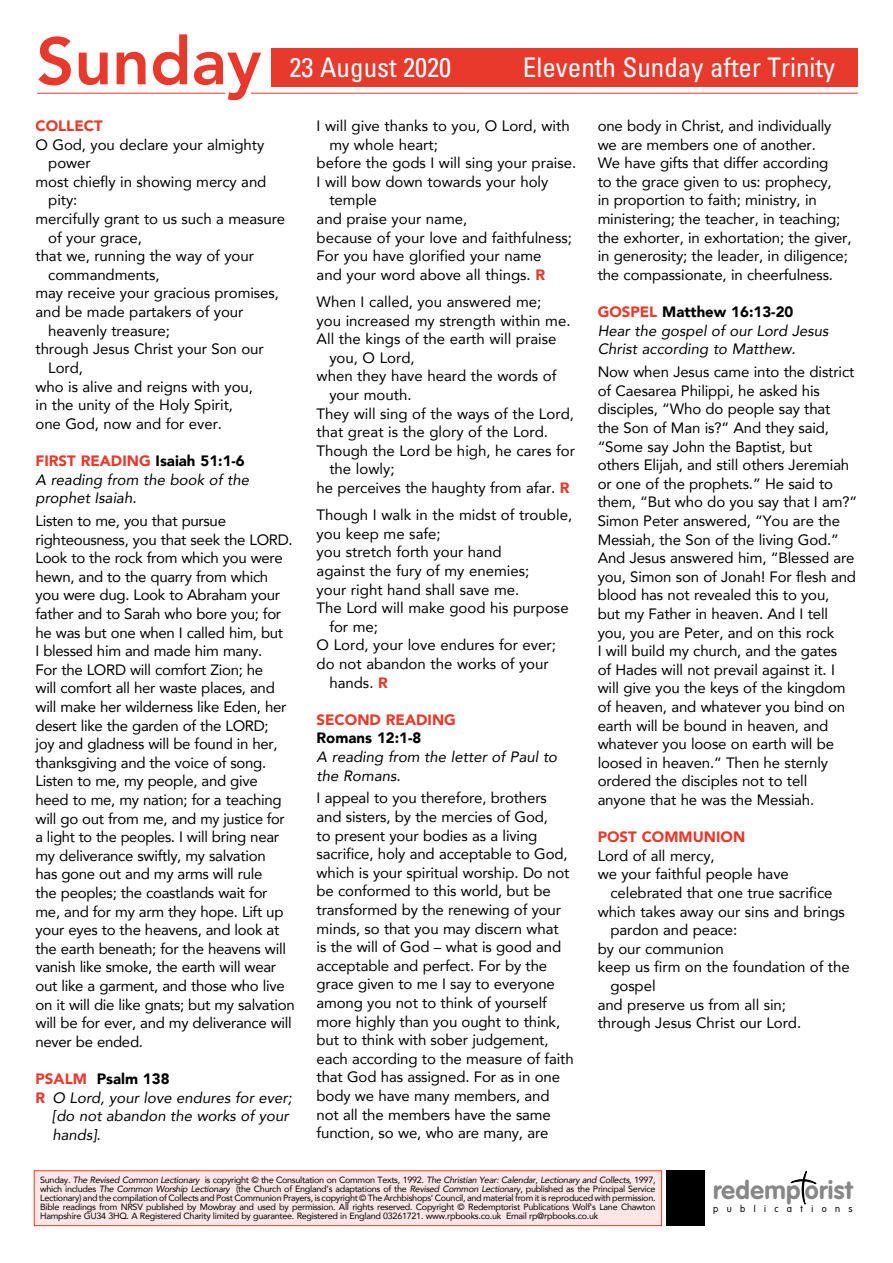
<style>
.page{position:relative;width:893px;height:1263px;background:#fff}
.page>*{position:absolute;margin:0;border:0;box-sizing:border-box;transform-origin:0 0}
.t1{font:800 66px "Avenir";color:#e7392c}
.t2{font:condensed 27px "Univers";color:#fff}
.t3{font:700 25.2px "VAG Rounded";letter-spacing:.015em;color:#878787}
.t4{font:15px/18.6px "Avenir";letter-spacing:-.01em;color:#000}
.t5{font:italic 15px/18.6px "Avenir";color:#000}
.t6{font:900 15px "Avenir";color:#e7392c}
.t7{font:900 15px "Avenir";color:#000}
.t8{font:300 9.3px "VAG Rounded";letter-spacing:.9em;color:#000}
.t9{font:9px/9px "Avenir";letter-spacing:-.03em;color:#000;text-align:justify}
.s1{font-weight:900;font-style:normal;color:#e7392c}
.s2{font-weight:900;font-style:normal}
.s3{color:#e7392c}
.s4{font-weight:900;color:#e7392c}
.s5{font-style:italic}
</style>
<div class="page">
<hr style="left:251px;top:93px;width:607px;height:1px;background:#e7392c">
<hr style="left:37px;top:93px;width:188px;height:1px;background:#e7392c">
<div style="left:34px;top:1171px;width:628px;height:54px;background:#fce7e6"></div>
<div style="left:34px;top:1170px;width:628px;height:56px;border:1px solid #e7392c"></div>
<svg style="left:790px;top:1171px;width:27px;height:34px"></svg>
<div style="left:667px;top:1170px;width:38px;height:56px;background:#000"></div>
<div style="left:271px;top:48px;width:587px;height:38px;background:#e7392c"></div>
<h1 class="t1" style="left:36px;top:10px;width:226px">Sunday</h1>
<h2 class="t2" style="left:290px;top:50px;width:163px">23 August 2020</h2>
<h2 class="t2" style="left:523px;top:50px;width:314px">Eleventh Sunday after Trinity</h2>
<p class="t6" style="left:36px;top:113px;width:69px">COLLECT</p>
<p class="t4" style="left:36px;top:135px;width:230px">O God, you declare your almighty</p>
<p class="t4" style="left:48px;top:153px;width:44px">power</p>
<p class="t4" style="left:36px;top:172px;width:232px">most chiefly in showing mercy and</p>
<p class="t4" style="left:48px;top:191px;width:31px">pity:</p>
<p class="t4" style="left:36px;top:209px;width:251px">mercifully grant to us such a measure</p>
<p class="t4" style="left:48px;top:228px;width:95px">of your grace,</p>
<p class="t4" style="left:36px;top:246px;width:220px">that we, running the way of your</p>
<p class="t4" style="left:48px;top:265px;width:113px">commandments,</p>
<p class="t4" style="left:36px;top:284px;width:245px">may receive your gracious promises,</p>
<p class="t4" style="left:36px;top:302px;width:209px">and be made partakers of your</p>
<p class="t4" style="left:48px;top:321px;width:123px">heavenly treasure;</p>
<p class="t4" style="left:36px;top:339px;width:230px">through Jesus Christ your Son our</p>
<p class="t4" style="left:48px;top:358px;width:36px">Lord,</p>
<p class="t4" style="left:36px;top:377px;width:219px">who is alive and reigns with you,</p>
<p class="t4" style="left:36px;top:395px;width:199px">in the unity of the Holy Spirit,</p>
<p class="t4" style="left:36px;top:414px;width:188px">one God, now and for ever.</p>
<p class="t5" style="left:36px;top:451px;width:215px"><span class="s1">FIRST READING</span> <span class="s2">Isaiah 51:1-6<br></span>A reading from the book of the prophet Isaiah.</p>
<p class="t4" style="left:36px;top:511px;width:261px">Listen to me, you that pursue righteousness, you that seek the LORD.<br>Look to the rock from which you were hewn, and to the quarry from which you were dug. Look to Abraham your father and to Sarah who bore you; for he was but one when I called him, but<br>I blessed him and made him many.<br>For the LORD will comfort Zion; he<br>will comfort all her waste places, and will make her wilderness like Eden, her desert like the garden of the LORD;<br>joy and gladness will be found in her, thanksgiving and the voice of song.<br>Listen to me, my people, and give heed to me, my nation; for a teaching will go out from me, and my justice for a light to the peoples. I will bring near my deliverance swiftly, my salvation<br>has gone out and my arms will rule<br>the peoples; the coastlands wait for me, and for my arm they hope. Lift up your eyes to the heavens, and look at the earth beneath; for the heavens will vanish like smoke, the earth will wear out like a garment, and those who live on it will die like gnats; but my salvation will be for ever, and my deliverance will never be ended.</p>
<p class="t7" style="left:36px;top:1066px;width:136px"><span class="s3">PSALM</span> Psalm 138</p>
<p class="t5" style="left:36px;top:1088px;width:258px"><span class="s1">R</span> O Lord, your love endures for ever;</p>
<p class="t5" style="left:53px;top:1106px;width:238px">[do not abandon the works of your</p>
<p class="t5" style="left:53px;top:1125px;width:50px">hands].</p>
<p class="t4" style="left:317px;top:116px;width:255px">I will give thanks to you, O Lord, with</p>
<p class="t4" style="left:329px;top:135px;width:110px">my whole heart;</p>
<p class="t4" style="left:317px;top:153px;width:261px">before the gods I will sing your praise.</p>
<p class="t4" style="left:317px;top:172px;width:233px">I will bow down towards your holy</p>
<p class="t4" style="left:329px;top:191px;width:49px">temple</p>
<p class="t4" style="left:317px;top:209px;width:152px">and praise your name,</p>
<p class="t4" style="left:317px;top:228px;width:257px">because of your love and faithfulness;</p>
<p class="t4" style="left:317px;top:246px;width:227px">For you have glorified your name</p>
<p class="t4" style="left:317px;top:265px;width:230px">and your word above all things. <span class="s4">R</span></p>
<p class="t4" style="left:317px;top:292px;width:226px">When I called, you answered me;</p>
<p class="t4" style="left:317px;top:311px;width:255px">you increased my strength within me.</p>
<p class="t4" style="left:317px;top:329px;width:241px">All the kings of the earth will praise</p>
<p class="t4" style="left:329px;top:348px;width:87px">you, O Lord,</p>
<p class="t4" style="left:317px;top:366px;width:241px">when they have heard the words of</p>
<p class="t4" style="left:329px;top:385px;width:84px">your mouth.</p>
<p class="t4" style="left:317px;top:404px;width:259px">They will sing of the ways of the Lord,</p>
<p class="t4" style="left:317px;top:422px;width:233px">that great is the glory of the Lord.</p>
<p class="t4" style="left:317px;top:441px;width:260px">Though the Lord be high, he cares for</p>
<p class="t4" style="left:329px;top:459px;width:67px">the lowly;</p>
<p class="t4" style="left:317px;top:478px;width:255px">he perceives the haughty from afar. <span class="s4">R</span></p>
<p class="t4" style="left:317px;top:505px;width:257px">Though I walk in the midst of trouble,</p>
<p class="t4" style="left:317px;top:524px;width:126px">you keep me safe;</p>
<p class="t4" style="left:317px;top:542px;width:186px">you stretch forth your hand</p>
<p class="t4" style="left:317px;top:561px;width:214px">against the fury of my enemies;</p>
<p class="t4" style="left:317px;top:580px;width:204px">your right hand shall save me.</p>
<p class="t4" style="left:317px;top:598px;width:254px">The Lord will make good his purpose</p>
<p class="t4" style="left:329px;top:617px;width:50px">for me;</p>
<p class="t4" style="left:317px;top:635px;width:241px">O Lord, your love endures for ever;</p>
<p class="t4" style="left:317px;top:654px;width:234px">do not abandon the works of your</p>
<p class="t4" style="left:329px;top:673px;width:60px">hands. <span class="s4">R</span></p>
<p class="t6" style="left:317px;top:707px;width:141px">SECOND READING</p>
<p class="t7" style="left:317px;top:725px;width:106px">Romans 12:1-8</p>
<p class="t5" style="left:317px;top:747px;width:242px">A reading from the letter of Paul to the Romans.</p>
<p class="t4" style="left:317px;top:788px;width:259px">I appeal to you therefore, brothers and sisters, by the mercies of God,<br>to present your bodies as a living sacrifice, holy and acceptable to God, which is your spiritual worship. Do not be conformed to this world, but be transformed by the renewing of your minds, so that you may discern what<br>is the will of God – what is good and acceptable and perfect. For by the grace given to me I say to everyone among you not to think of yourself more highly than you ought to think, but to think with sober judgement, each according to the measure of faith that God has assigned. For as in one body we have many members, and not all the members have the same function, so we, who are many, are</p>
<p class="t4" style="left:598px;top:116px;width:255px">one body in Christ, and individually we are members one of another.<br>We have gifts that differ according<br>to the grace given to us: prophecy,<br>in proportion to faith; ministry, in ministering; the teacher, in teaching; the exhorter, in exhortation; the giver, in generosity; the leader, in diligence; the compassionate, in cheerfulness.</p>
<p class="t5" style="left:598px;top:302px;width:233px"><span class="s1">GOSPEL</span> <span class="s2">Matthew 16:13-20<br></span>Hear the gospel of our Lord Jesus<br>Christ according to Matthew.</p>
<p class="t4" style="left:598px;top:362px;width:261px">Now when Jesus came into the district of Caesarea Philippi, he asked his disciples, “Who do people say that<br>the Son of Man is?” And they said, “Some say John the Baptist, but others Elijah, and still others Jeremiah or one of the prophets.” He said to them, “But who do you say that I am?” Simon Peter answered, “You are the Messiah, the Son of the living God.” And Jesus answered him, “Blessed are you, Simon son of Jonah! For flesh and blood has not revealed this to you,<br>but my Father in heaven. And I tell you, you are Peter, and on this rock<br>I will build my church, and the gates<br>of Hades will not prevail against it. I will give you the keys of the kingdom of heaven, and whatever you bind on earth will be bound in heaven, and whatever you loose on earth will be loosed in heaven.” Then he sternly ordered the disciples not to tell anyone that he was the Messiah.</p>
<p class="t6" style="left:598px;top:824px;width:149px">POST COMMUNION</p>
<p class="t4" style="left:598px;top:846px;width:118px">Lord of all mercy,</p>
<p class="t4" style="left:598px;top:864px;width:193px">we your faithful people have</p>
<p class="t4" style="left:610px;top:883px;width:224px">celebrated that one true sacrifice</p>
<p class="t4" style="left:598px;top:902px;width:249px">which takes away our sins and brings</p>
<p class="t4" style="left:610px;top:920px;width:128px">pardon and peace:</p>
<p class="t4" style="left:598px;top:939px;width:128px">by our communion</p>
<p class="t4" style="left:598px;top:957px;width:254px">keep us firm on the foundation of the</p>
<p class="t4" style="left:610px;top:976px;width:47px">gospel</p>
<p class="t4" style="left:598px;top:995px;width:190px">and preserve us from all sin;</p>
<p class="t4" style="left:598px;top:1013px;width:205px">through Jesus Christ our Lord.</p>
<p class="t9" style="left:40px;top:1175px;width:617px">Sunday. <span class="s5">The Revised Common Lectionary</span> is copyright © the Consultation on Common Texts, 1992. <span class="s5">The Christian Year: Calendar, Lectionary and Collects,</span> 1997, which includes <span class="s5">The Common Worship Lectionary</span> (the Church of England’s adaptations of the <span class="s5">Revised Common Lectionary,</span> published as the Principal Service Lectionary) and the compilation of Collects and Post Communion Prayers, is copyright © The Archbishops’ Council, and material from it is reproduced with permission.<br>Bible readings from NRSV published by Mowbray and used by permission. All rights reserved. Copyright © Redemptorist Publications Wolf's Lane Chawton Hampshire GU34 3HQ. A Registered Charity limited by guarantee. Registered in England 03261721. www.rpbooks.co.uk Email rp@rpbooks.co.uk</p>
<h3 class="t3" style="left:713px;top:1175px;width:141px">redemp orist</h3>
<p class="t8" style="left:713px;top:1203px;width:141px">publications</p>
</div>
